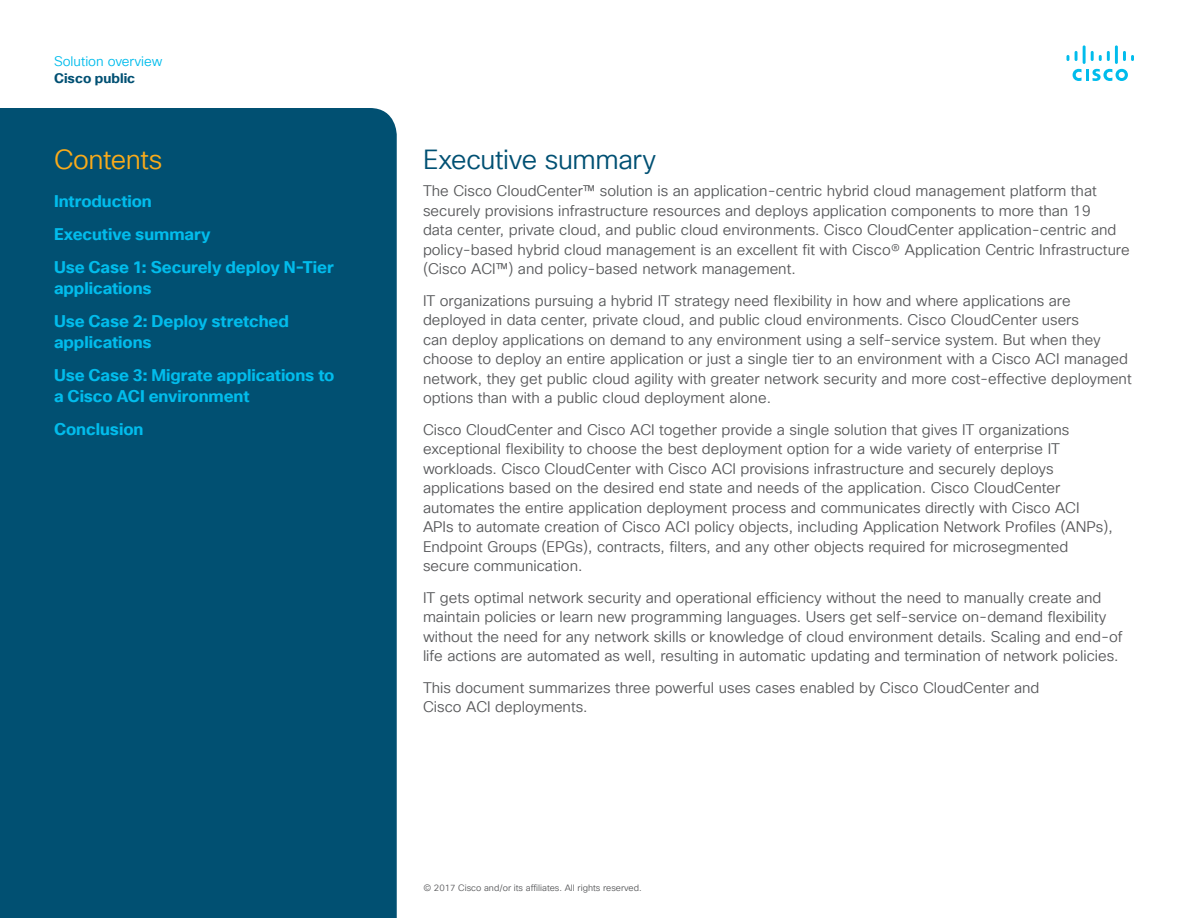
<style>
.page{position:relative;width:1188px;height:918px;background:#fff}
.page>*{position:absolute;margin:0;border:0;box-sizing:border-box;transform-origin:0 0}
.Subhead2_Indigo{font:27px "Cisco Sans TT Light";letter-spacing:-.015em;color:#005073}
.Subhead2_Orange{font:27px "Cisco Sans TT Light";letter-spacing:-.02em;color:#faab1a}
.Subhead3_Blue{font:700 16.5px/21px "Cisco Sans TT";letter-spacing:-.005em;color:#01bcec}
.Body{font:15px/19.5px "Cisco Sans TT Light";color:#57585a}
.t1{font:13.5px "Cisco Sans TT Light";color:#01bcec}
.t2{font:700 13.5px "Cisco Sans TT";color:#005073}
.t3{font:9px "Cisco Sans TT Light";color:#57585a}
</style>
<div class="page">
<svg style="left:1073px;top:69px;width:55px;height:12px"></svg>
<svg style="left:1067px;top:55px;width:2px;height:6px"></svg>
<svg style="left:1075px;top:51px;width:3px;height:10px"></svg>
<hr style="left:1083px;top:45px;width:3px;height:19px;background:#01bcec">
<svg style="left:1091px;top:51px;width:19px;height:10px"></svg>
<hr style="left:1115px;top:45px;width:3px;height:19px;background:#01bcec">
<svg style="left:1123px;top:51px;width:11px;height:10px"></svg>
<div style="left:0;top:108px;width:397px;height:810px;background:#015072"></div>
<p class="t1" style="left:54px;top:53px;width:110px">Solution overview</p>
<p class="t2" style="left:54px;top:69px;width:83px">Cisco public</p>
<p class="Subhead2_Orange" style="left:54px;top:142px;width:110px">Contents</p>
<p class="Subhead3_Blue" style="left:54px;top:191px;width:99px">Introduction</p>
<p class="Subhead3_Blue" style="left:54px;top:224px;width:158px">Executive summary</p>
<p class="Subhead3_Blue" style="left:54px;top:257px;width:281px">Use Case 1: Securely deploy N-Tier applications</p>
<p class="Subhead3_Blue" style="left:54px;top:311px;width:236px">Use Case 2: Deploy stretched applications</p>
<p class="Subhead3_Blue" style="left:54px;top:365px;width:282px">Use Case 3: Migrate applications to a Cisco ACI environment</p>
<p class="Subhead3_Blue" style="left:54px;top:419px;width:91px">Conclusion</p>
<p class="Subhead2_Indigo" style="left:423px;top:142px;width:235px">Executive summary</p>
<p class="Body" style="left:423px;top:182px;width:708px">The Cisco CloudCenter™ solution is an application-centric hybrid cloud management platform that securely provisions infrastructure resources and deploys application components to more than 19<br>data center, private cloud, and public cloud environments. Cisco CloudCenter application-centric and policy-based hybrid cloud management is an excellent fit with Cisco® Application Centric Infrastructure (Cisco ACI™) and policy-based network management.</p>
<p class="Body" style="left:423px;top:291px;width:710px">IT organizations pursuing a hybrid IT strategy need flexibility in how and where applications are deployed in data center, private cloud, and public cloud environments. Cisco CloudCenter users<br>can deploy applications on demand to any environment using a self-service system. But when they choose to deploy an entire application or just a single tier to an environment with a Cisco ACI managed network, they get public cloud agility with greater network security and more cost-effective deployment options than with a public cloud deployment alone.</p>
<p class="Body" style="left:423px;top:420px;width:691px">Cisco CloudCenter and Cisco ACI together provide a single solution that gives IT organizations exceptional flexibility to choose the best deployment option for a wide variety of enterprise IT workloads. Cisco CloudCenter with Cisco ACI provisions infrastructure and securely deploys applications based on the desired end state and needs of the application. Cisco CloudCenter automates the entire application deployment process and communicates directly with Cisco ACI APIs to automate creation of Cisco ACI policy objects, including Application Network Profiles (ANPs), Endpoint Groups (EPGs), contracts, filters, and any other objects required for microsegmented secure communication.</p>
<p class="Body" style="left:423px;top:588px;width:701px">IT gets optimal network security and operational efficiency without the need to manually create and maintain policies or learn new programming languages. Users get self-service on-demand flexibility without the need for any network skills or knowledge of cloud environment details. Scaling and end-of life actions are automated as well, resulting in automatic updating and termination of network policies.</p>
<p class="Body" style="left:423px;top:678px;width:618px">This document summarizes three powerful uses cases enabled by Cisco CloudCenter and<br>Cisco ACI deployments.</p>
<p class="t3" style="left:423px;top:882px;width:220px">© 2017 Cisco and/or its affiliates. All rights reserved.</p>
</div>
